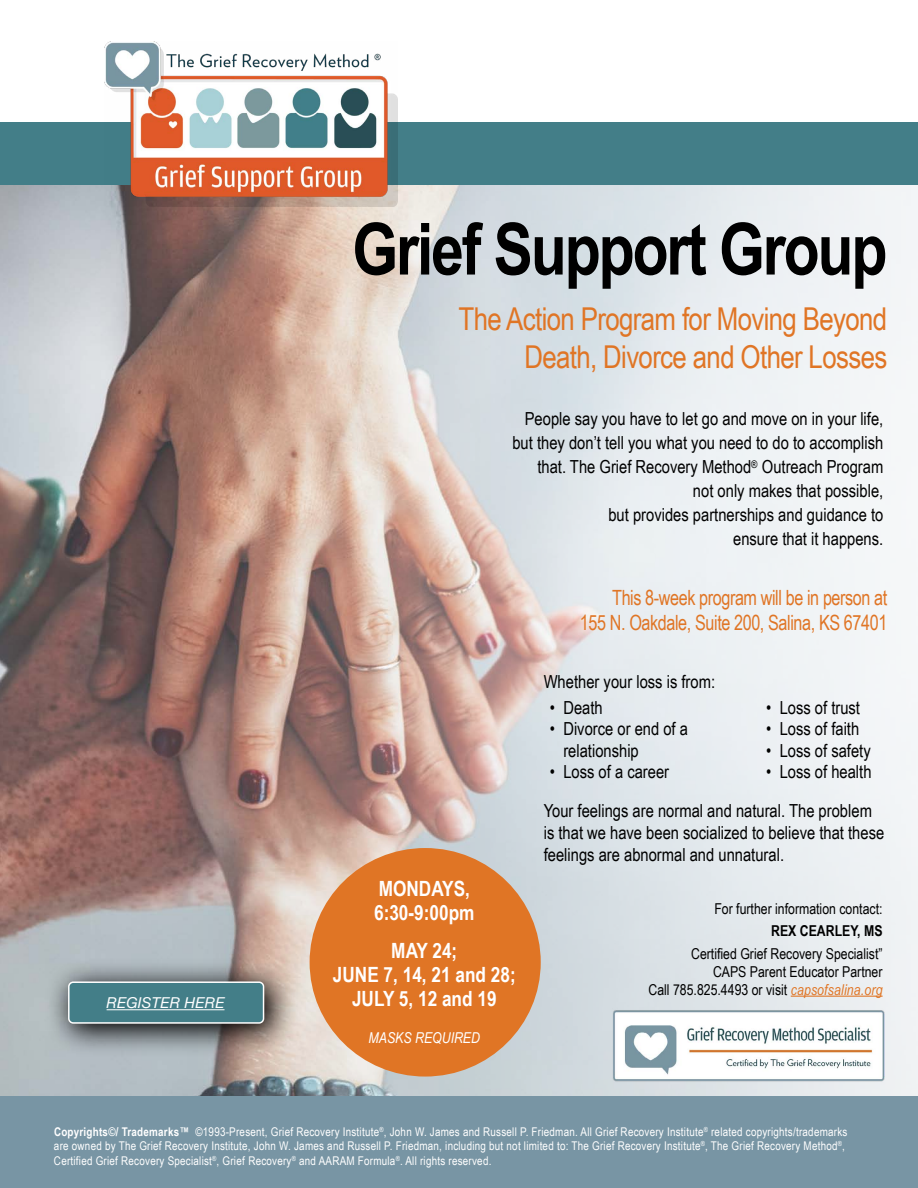
<style>
.page{position:relative;width:918px;height:1188px;background:#fff}
.page>*{position:absolute;margin:0;border:0;box-sizing:border-box;transform-origin:0 0}
.t1{font:700 72px "Arial Narrow";letter-spacing:-.03em;color:#000}
.t2{font:31.5px/37.8px "Arial Narrow";letter-spacing:-.02em;color:#e07525;text-align:right}
.t3{font:21px/25.2px "Arial Narrow";letter-spacing:-.02em;color:#e07525;text-align:right;scale:.94 1}
.t4{font:700 21px/24px "Arial Narrow";color:#fff}
.t5{font:18px/24px "Arial Narrow";color:#000}
.t6{font:15px/18px "Arial Narrow";color:#000;text-align:right}
.t7{font:700 15px "Arial Narrow";color:#000}
.t8{font:italic 15px "Arial Narrow";color:#fff}
.t9{font:italic 15px "Helvetica Neue";letter-spacing:.01em;color:#fff}
.t10{font:12px/14.4px "Arial Narrow";letter-spacing:.02em;color:#fff}
.s1{font-style:italic;color:#e07525}
.s2{font-weight:700}
</style>
<div class="page">
<img style="left:0;top:185px;width:918px;height:912px">
<div style="left:0;top:122px;width:918px;height:63px;background:#437e88"></div>
<div style="left:0;top:1097px;width:918px;height:91px;background:#7895a4"></div>
<img style="left:104px;top:41px;width:293px;height:165px">
<img style="left:613px;top:1008px;width:271px;height:75px">
<hr style="left:791px;top:996px;width:92px;height:1px;background:#e07525">
<svg style="left:46px;top:959px;width:252px;height:98px;background:#9b9b9a"></svg>
<div style="left:69px;top:982px;width:195px;height:41px;background:#437e88;border-radius:4px"></div>
<hr style="left:107px;top:1009px;width:117px;height:1px;background:#fff">
<div style="left:68px;top:981px;width:196px;height:43px;border:2px solid #fff;border-radius:4px"></div>
<div style="left:310px;top:848px;width:231px;height:229px;background:#e07525;border-radius:50%"></div>
<h1 class="t1" style="left:352px;top:195px;width:537px">Grief Support Group</h1>
<h2 class="t2" style="left:459px;top:299px;width:430px">The Action Program for Moving Beyond<br>Death, Divorce and Other Losses</h2>
<p class="t5" style="left:512px;top:406px;width:372px;text-align:right">People say you have to let go and move on in your life, but they don’t tell you what you need to do to accomplish that. The Grief Recovery Method<sup>®</sup> Outreach Program not only makes that possible,<br>but provides partnerships and guidance to<br>ensure that it happens.</p>
<p class="t3" style="left:580px;top:584px;width:329px">This 8-week program will be in person at<br>155 N. Oakdale, Suite 200, Salina, KS 67401</p>
<p class="t5" style="left:544px;top:669px;width:173px">Whether your loss is from:</p>
<p class="t5" style="left:550px;top:695px;width:54px">• Death</p>
<p class="t5" style="left:563px;top:717px;width:126px;line-height:21.6px;text-indent:-14px">• Divorce or end of a relationship</p>
<p class="t5" style="left:550px;top:759px;width:121px">• Loss of a career</p>
<p class="t5" style="left:766px;top:695px;width:95px">• Loss of trust</p>
<p class="t5" style="left:766px;top:716px;width:95px">• Loss of faith</p>
<p class="t5" style="left:766px;top:738px;width:106px">• Loss of safety</p>
<p class="t5" style="left:766px;top:759px;width:107px">• Loss of health</p>
<p class="t9" style="left:107px;top:992px;width:119px">REGISTER HERE</p>
<p class="t4" style="left:374px;top:876px;width:102px">MONDAYS,<br>6:30-9:00pm</p>
<p class="t4" style="left:333px;top:938px;width:184px;text-align:center">MAY 24;<br>JUNE 7, 14, 21 and 28;<br>JULY 5, 12 and 19</p>
<p class="t8" style="left:369px;top:1028px;width:113px">MASKS REQUIRED</p>
<p class="t5" style="left:544px;top:800px;width:342px;line-height:21.6px">Your feelings are normal and natural. The problem is that we have been socialized to believe that these feelings are abnormal and unnatural.</p>
<p class="t6" style="left:714px;top:899px;width:170px">For further information contact:</p>
<p class="t7" style="left:771px;top:919px;width:113px">REX CEARLEY, MS</p>
<p class="t6" style="left:649px;top:944px;width:236px">Certified Grief Recovery Specialist”<br>CAPS Parent Educator Partner<br>Call 785.825.4493 or visit <span class="s1">capsofsalina.org</span></p>
<p class="t10" style="left:54px;top:1124px;width:795px"><span class="s2">Copyrights©/ Trademarks™</span> ©1993-Present, Grief Recovery Institute<sup>®</sup>, John W. James and Russell P. Friedman. All Grief Recovery Institute<sup>®</sup> related copyrights/trademarks are owned by The Grief Recovery Institute, John W. James and Russell P. Friedman, including but not limited to: The Grief Recovery Institute<sup>®</sup>, The Grief Recovery Method<sup>®</sup>,<br>Certified Grief Recovery Specialist<sup>®</sup>, Grief Recovery<sup>®</sup> and AARAM Formula<sup>®</sup>. All rights reserved.</p>
</div>
